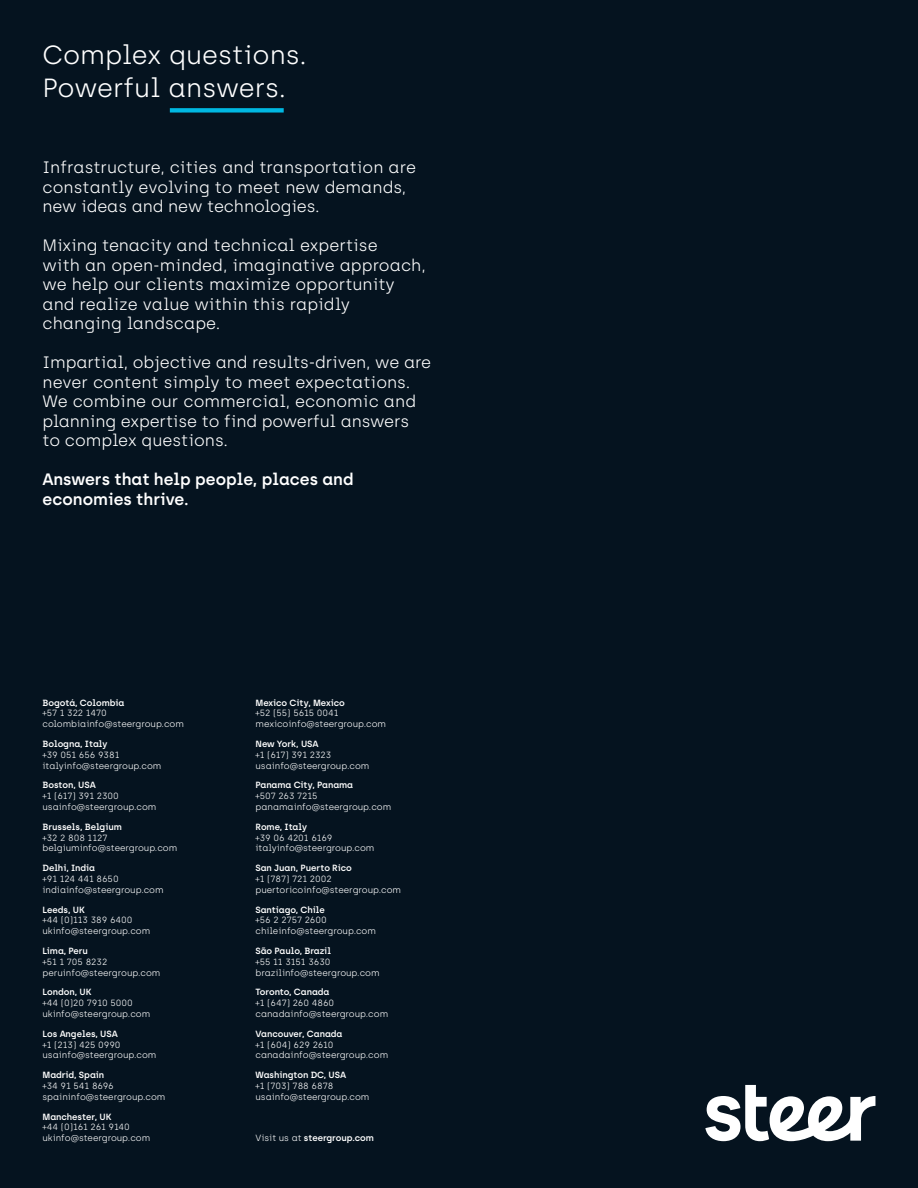
<style>
.page{position:relative;width:918px;height:1188px;background:#05131f}
.page>*{position:absolute;margin:0;border:0;box-sizing:border-box;transform-origin:0 0}
.t1{font:300 26.25px/32.8px "Archia";color:#fff}
.t2{font:300 16.5px/19.5px "Archia";color:#fff}
.t3{font:600 16.5px/19.5px "Archia";color:#fff}
.t4{font:300 9px/10.8px "Archia";letter-spacing:-.005em;color:#fff}
.t5{font:600 9px "Archia";letter-spacing:-.005em;color:#fff}
.s1{font-weight:300}
</style>
<div class="page">
<div style="left:170px;top:108px;width:114px;height:5px;background:#00b8e2"></div>
<svg style="left:705px;top:1085px;width:170px;height:56px"></svg>
<h1 class="t1" style="left:43px;top:38px;width:266px">Complex questions.<br>Powerful answers.</h1>
<h2 class="t2" style="left:43px;top:158px;width:375px">Infrastructure, cities and transportation are constantly evolving to meet new demands, new ideas and new technologies.</h2>
<h2 class="t2" style="left:43px;top:236px;width:385px">Mixing tenacity and technical expertise<br>with an open-minded, imaginative approach, we help our clients maximize opportunity and realize value within this rapidly changing landscape.</h2>
<h2 class="t2" style="left:43px;top:353px;width:390px">Impartial, objective and results-driven, we are never content simply to meet expectations.<br>We combine our commercial, economic and planning expertise to find powerful answers to complex questions.</h2>
<h2 class="t3" style="left:43px;top:470px;width:313px">Answers that help people, places and economies thrive.</h2>
<p class="t5" style="left:43px;top:697px;width:84px">Bogotá, Colombia</p>
<p class="t4" style="left:43px;top:708px;width:143px">+57 1 322 1470 colombiainfo@steergroup.com</p>
<p class="t5" style="left:43px;top:738px;width:66px">Bologna, Italy</p>
<p class="t4" style="left:43px;top:749px;width:120px">+39 051 656 9381 italyinfo@steergroup.com</p>
<p class="t5" style="left:43px;top:780px;width:55px">Boston, USA</p>
<p class="t4" style="left:43px;top:791px;width:115px">+1 (617) 391 2300 usainfo@steergroup.com</p>
<p class="t5" style="left:43px;top:821px;width:81px">Brussels, Belgium</p>
<p class="t4" style="left:43px;top:832px;width:136px">+32 2 808 1127 belgiuminfo@steergroup.com</p>
<p class="t5" style="left:43px;top:863px;width:54px">Delhi, India</p>
<p class="t4" style="left:43px;top:873px;width:123px">+91 124 441 8650 indiainfo@steergroup.com</p>
<p class="t5" style="left:43px;top:904px;width:44px">Leeds, UK</p>
<p class="t4" style="left:43px;top:915px;width:109px">+44 (0)113 389 6400 ukinfo@steergroup.com</p>
<p class="t5" style="left:43px;top:945px;width:47px">Lima, Peru</p>
<p class="t4" style="left:43px;top:956px;width:119px">+51 1 705 8232 peruinfo@steergroup.com</p>
<p class="t5" style="left:43px;top:987px;width:51px">London, UK</p>
<p class="t4" style="left:43px;top:998px;width:109px">+44 (0)20 7910 5000 ukinfo@steergroup.com</p>
<p class="t5" style="left:43px;top:1028px;width:77px">Los Angeles, USA</p>
<p class="t4" style="left:43px;top:1039px;width:115px">+1 (213) 425 0990 usainfo@steergroup.com</p>
<p class="t5" style="left:43px;top:1070px;width:63px">Madrid, Spain</p>
<p class="t4" style="left:43px;top:1080px;width:124px">+34 91 541 8696 spaininfo@steergroup.com</p>
<p class="t5" style="left:43px;top:1111px;width:70px">Manchester, UK</p>
<p class="t4" style="left:43px;top:1122px;width:109px">+44 (0)161 261 9140 ukinfo@steergroup.com</p>
<p class="t5" style="left:256px;top:697px;width:91px">Mexico City, Mexico</p>
<p class="t4" style="left:256px;top:708px;width:132px">+52 (55) 5615 0041 mexicoinfo@steergroup.com</p>
<p class="t5" style="left:256px;top:738px;width:65px">New York, USA</p>
<p class="t4" style="left:256px;top:749px;width:115px">+1 (617) 391 2323 usainfo@steergroup.com</p>
<p class="t5" style="left:256px;top:780px;width:99px">Panama City, Panama</p>
<p class="t4" style="left:256px;top:791px;width:137px">+507 263 7215 panamainfo@steergroup.com</p>
<p class="t5" style="left:256px;top:821px;width:53px">Rome, Italy</p>
<p class="t4" style="left:256px;top:832px;width:120px">+39 06 4201 6169 italyinfo@steergroup.com</p>
<p class="t5" style="left:256px;top:863px;width:98px">San Juan, Puerto Rico</p>
<p class="t4" style="left:256px;top:873px;width:147px">+1 (787) 721 2002 puertoricoinfo@steergroup.com</p>
<p class="t5" style="left:256px;top:904px;width:71px">Santiago, Chile</p>
<p class="t4" style="left:256px;top:915px;width:122px">+56 2 2757 2600 chileinfo@steergroup.com</p>
<p class="t5" style="left:256px;top:945px;width:77px">São Paulo, Brazil</p>
<p class="t4" style="left:256px;top:956px;width:126px">+55 11 3151 3630 brazilinfo@steergroup.com</p>
<p class="t5" style="left:256px;top:987px;width:75px">Toronto, Canada</p>
<p class="t4" style="left:256px;top:998px;width:134px">+1 (647) 260 4860 canadainfo@steergroup.com</p>
<p class="t5" style="left:256px;top:1028px;width:88px">Vancouver, Canada</p>
<p class="t4" style="left:256px;top:1039px;width:134px">+1 (604) 629 2610 canadainfo@steergroup.com</p>
<p class="t5" style="left:256px;top:1070px;width:92px">Washington DC, USA</p>
<p class="t4" style="left:256px;top:1080px;width:115px">+1 (703) 788 6878 usainfo@steergroup.com</p>
<p class="t5" style="left:256px;top:1133px;width:120px"><span class="s1">Visit us at</span> steergroup.com</p>
</div>
